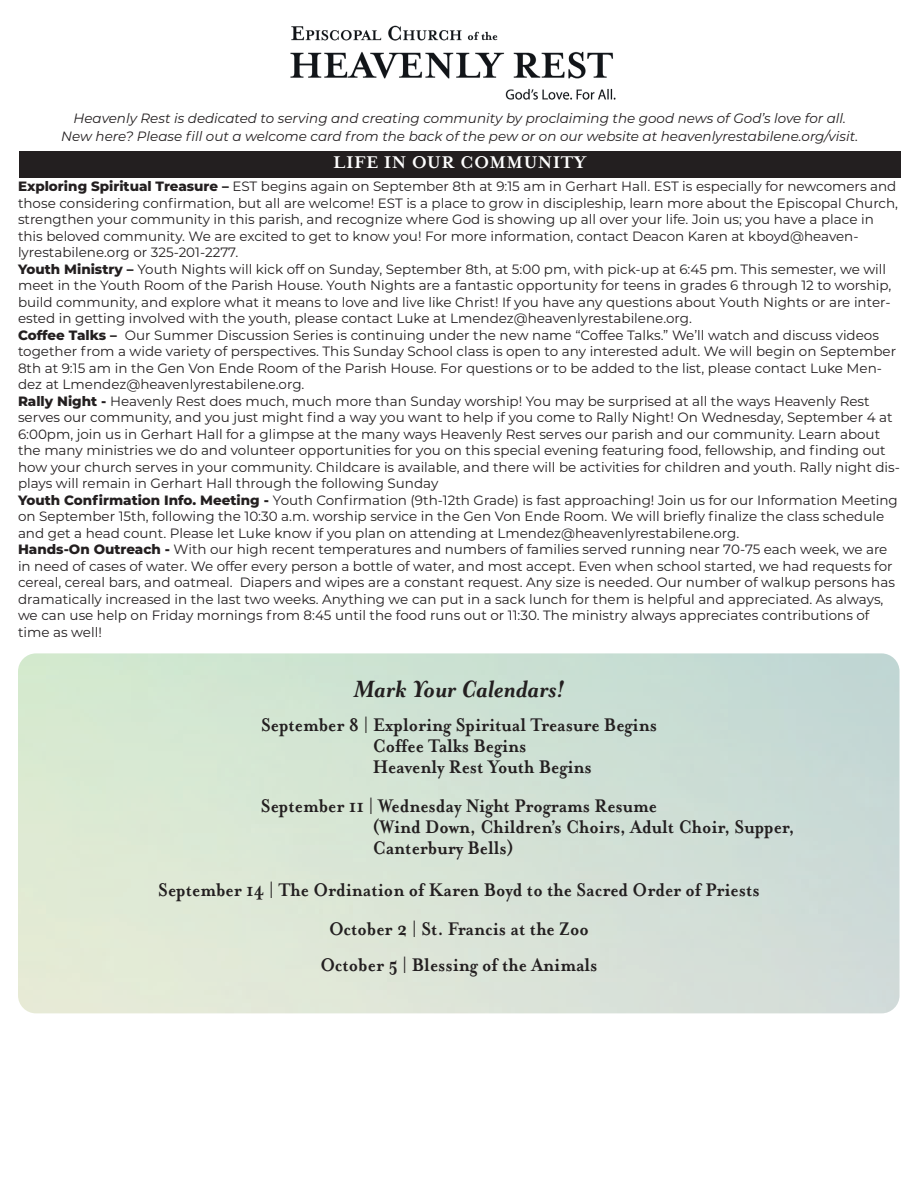
<style>
.page{position:relative;width:918px;height:1188px;background:#fff}
.page>*{position:absolute;margin:0;border:0;box-sizing:border-box;transform-origin:0 0}
.t1{font:italic 700 27px "Mrs Eaves OT";color:#231f20}
.t2{font:700 21px/21px "Mrs Eaves OT";color:#231f20;scale:.9 1}
.t3{font:700 19.5px "Mrs Eaves OT";letter-spacing:.02em;color:#fff}
.t4{font:13.5px/16.5px "Montserrat";color:#231f20}
.t5{font:italic 13.5px/17.2px "Montserrat";color:#231f20;text-align:center}
.s1{font-weight:800}
</style>
<div class="page">
<img style="left:290px;top:25px;width:326px;height:75px">
<div style="left:19px;top:151px;width:882px;height:27px;background:#231f20"></div>
<p class="t5" style="left:61px;top:110px;width:799px">Heavenly Rest is dedicated to serving and creating community by proclaiming the good news of God’s love for all.<br>New here? Please fill out a welcome card from the back of the pew or on our website at heavenlyrestabilene.org/visit.</p>
<p class="t4" style="left:18px;top:178px;width:884px"><span class="s1">Exploring Spiritual Treasure –</span> EST begins again on September 8th at 9:15 am in Gerhart Hall. EST is especially for newcomers and those considering confirmation, but all are welcome! EST is a place to grow in discipleship, learn more about the Episcopal Church, strengthen your community in this parish, and recognize where God is showing up all over your life. Join us; you have a place in this beloved community. We are excited to get to know you! For more information, contact Deacon Karen at kboyd@heaven&shy;lyrestabilene.org or 325-201-2277.<br><span class="s1">Youth Ministry –</span> Youth Nights will kick off on Sunday, September 8th, at 5:00 pm, with pick-up at 6:45 pm. This semester, we will meet in the Youth Room of the Parish House. Youth Nights are a fantastic opportunity for teens in grades 6 through 12 to worship, build community, and explore what it means to love and live like Christ! If you have any questions about Youth Nights or are inter&shy;ested in getting involved with the youth, please contact Luke at Lmendez@heavenlyrestabilene.org.<br><span class="s1">Coffee Talks –</span> Our Summer Discussion Series is continuing under the new name “Coffee Talks.” We’ll watch and discuss videos together from a wide variety of perspectives. This Sunday School class is open to any interested adult. We will begin on September 8th at 9:15 am in the Gen Von Ende Room of the Parish House. For questions or to be added to the list, please contact Luke Men&shy;dez at Lmendez@heavenlyrestabilene.org.<br><span class="s1">Rally Night -</span> Heavenly Rest does much, much more than Sunday worship! You may be surprised at all the ways Heavenly Rest serves our community, and you just might find a way you want to help if you come to Rally Night! On Wednesday, September 4 at 6:00pm, join us in Gerhart Hall for a glimpse at the many ways Heavenly Rest serves our parish and our community. Learn about the many ministries we do and volunteer opportunities for you on this special evening featuring food, fellowship, and finding out how your church serves in your community. Childcare is available, and there will be activities for children and youth. Rally night dis&shy;plays will remain in Gerhart Hall through the following Sunday<br><span class="s1">Youth Confirmation Info. Meeting -</span> Youth Confirmation (9th-12th Grade) is fast approaching! Join us for our Information Meeting on September 15th, following the 10:30 a.m. worship service in the Gen Von Ende Room. We will briefly finalize the class schedule and get a head count. Please let Luke know if you plan on attending at Lmendez@heavenlyrestabilene.org.<br><span class="s1">Hands-On Outreach -</span> With our high recent temperatures and numbers of families served running near 70-75 each week, we are in need of cases of water. We offer every person a bottle of water, and most accept. Even when school started, we had requests for cereal, cereal bars, and oatmeal. Diapers and wipes are a constant request. Any size is needed. Our number of walkup persons has dramatically increased in the last two weeks. Anything we can put in a sack lunch for them is helpful and appreciated. As always, we can use help on Friday mornings from 8:45 until the food runs out or 11:30. The ministry always appreciates contributions of time as well!</p>
<h3 class="t3" style="left:333px;top:151px;width:254px">LIFE IN OUR COMMUNITY</h3>
<h1 class="t1" style="left:354px;top:674px;width:212px">Mark Your Calendars!</h1>
<h2 class="t2" style="left:373px;top:715px;width:317px;text-indent:-112px">September 8 | Exploring Spiritual Treasure Begins<br>Coffee Talks Begins<br>Heavenly Rest Youth Begins</h2>
<h2 class="t2" style="left:373px;top:796px;width:470px;text-indent:-112px">September 11 | Wednesday Night Programs Resume<br>(Wind Down, Children’s Choirs, Adult Choir, Supper,<br>Canterbury Bells)</h2>
<h2 class="t2" style="left:158px;top:871px;width:670px;line-height:39px;text-align:center">September 14 | The Ordination of Karen Boyd to the Sacred Order of Priests<br>October 2 | St. Francis at the Zoo</h2>
<h2 class="t2" style="left:320px;top:955px;width:309px">October 5 | Blessing of the Animals</h2>
</div>
